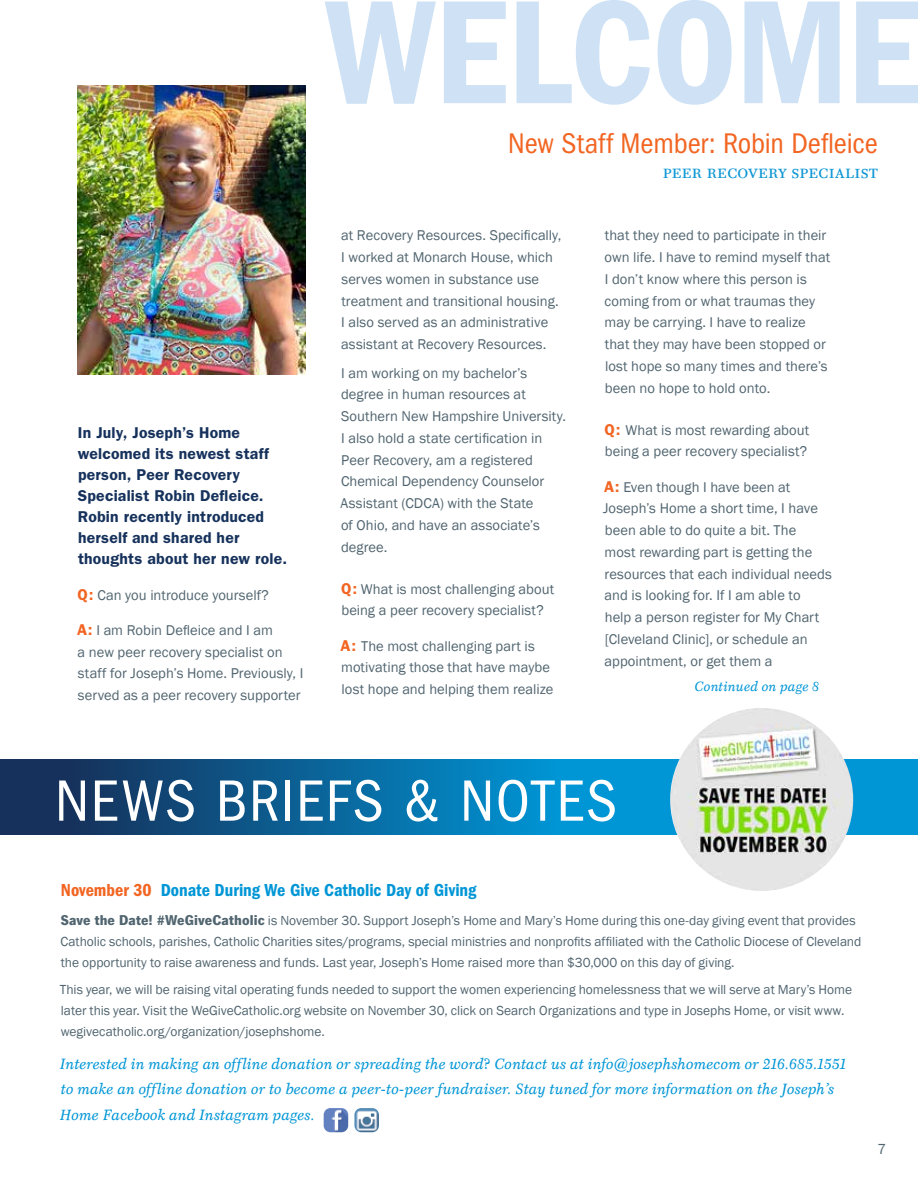
<style>
.page{position:relative;width:918px;height:1188px;background:#fff}
.page>*{position:absolute;margin:0;border:0;box-sizing:border-box;transform-origin:0 0}
.t1{font:condensed 60.15px "Franklin Gothic";letter-spacing:.03em;color:#fff}
.t2{font:condensed 29.4px "Franklin Gothic";letter-spacing:-.005em;color:#f26522}
.t3{font:600 condensed 18px "Franklin Gothic";color:#0096d6}
.t4{font:18px "Mt.Augustine Small Caps";letter-spacing:.015em;color:#0d96d4}
.t5{font:600 15.75px/21.1px "Franklin Gothic";letter-spacing:.015em;color:#16325c}
.t6{font:italic 15px/25.5px "Mt.Augustine";letter-spacing:.03em;color:#0096d6}
.t7{font:15px "Franklin Gothic";color:#516570}
.t8{font:14.55px/21.8px "Franklin Gothic";color:#516570}
.t9{font:13.5px/21px "Franklin Gothic";letter-spacing:-.005em;color:#516570}
.t10{font:italic 13.5px "Mt.Augustine";letter-spacing:.035em;color:#0096d6}
.s1{font-weight:600;font-size:15.75px;color:#f26522}
.s2{color:#f26522}
.s3{font-family:"News Gothic LT Std";font-weight:900;font-size:14.55px}
.s4{font-family:"Mt.Augustine Roman";font-style:normal}
</style>
<div class="page">
<img style="left:77px;top:86px;width:229px;height:289px">
<svg style="left:325px;top:0;width:593px;height:105px;fill:#cfe2f5"></svg>
<div style="left:0;top:759px;width:918px;height:75px;background:#0096d6"></div>
<div style="left:0;top:759px;width:578px;height:75px;background:linear-gradient(to right,#18274e,#0097d7)"></div>
<img style="left:324px;top:1108px;width:24px;height:24px">
<img style="left:354px;top:1108px;width:25px;height:24px">
<img style="left:670px;top:708px;width:183px;height:183px;border-radius:92px">
<p class="t5" style="left:78px;top:422px;width:211px">In July, Joseph’s Home welcomed its newest staff person, Peer Recovery<br>Specialist Robin Defleice.<br>Robin recently introduced herself and shared her thoughts about her new role.</p>
<p class="t8" style="left:78px;top:584px;width:193px"><span class="s1">Q:</span> Can you introduce yourself?</p>
<p class="t8" style="left:77px;top:620px;width:228px"><span class="s1">A:</span> I am Robin Defleice and I am<br>a new peer recovery specialist on staff for Joseph’s Home. Previously, I served as a peer recovery supporter</p>
<h2 class="t2" style="left:508px;top:127px;width:371px">New Staff Member: Robin Defleice</h2>
<p class="t4" style="left:663px;top:163px;width:217px">peer recovery specialist</p>
<p class="t8" style="left:341px;top:225px;width:222px">at Recovery Resources. Specifically, I worked at Monarch House, which serves women in substance use treatment and transitional housing.<br>I also served as an administrative assistant at Recovery Resources.</p>
<p class="t8" style="left:341px;top:362px;width:227px">I am working on my bachelor’s degree in human resources at<br>Southern New Hampshire University.<br>I also hold a state certification in<br>Peer Recovery, am a registered<br>Chemical Dependency Counselor<br>Assistant (CDCA) with the State<br>of Ohio, and have an associate’s degree.</p>
<p class="t8" style="left:341px;top:578px;width:215px"><span class="s1">Q:</span> What is most challenging about being a peer recovery specialist?</p>
<p class="t8" style="left:341px;top:635px;width:214px"><span class="s1">A:</span> The most challenging part is motivating those that have maybe lost hope and helping them realize</p>
<p class="t8" style="left:605px;top:225px;width:227px">that they need to participate in their own life. I have to remind myself that<br>I don’t know where this person is coming from or what traumas they may be carrying. I have to realize that they may have been stopped or lost hope so many times and there’s been no hope to hold onto.</p>
<p class="t8" style="left:605px;top:419px;width:206px"><span class="s1">Q:</span> What is most rewarding about being a peer recovery specialist?</p>
<p class="t8" style="left:603px;top:476px;width:230px"><span class="s1">A:</span> Even though I have been at<br>Joseph’s Home a short time, I have been able to do quite a bit. The<br>most rewarding part is getting the resources that each individual needs and is looking for. If I am able to<br>help a person register for My Chart [Cleveland Clinic], or schedule an appointment, or get them a</p>
<p class="t10" style="left:694px;top:681px;width:126px">Continued on page 8</p>
<h1 class="t1" style="left:55px;top:767px;width:563px">NEWS BRIEFS &amp; NOTES</h1>
<p class="t3" style="left:61px;top:880px;width:417px"><span class="s2">November 30</span> Donate During We Give Catholic Day of Giving</p>
<p class="t9" style="left:61px;top:910px;width:802px"><span class="s3">Save the Date! #WeGiveCatholic</span> is November 30. Support Joseph’s Home and Mary’s Home during this one-day giving event that provides<br>Catholic schools, parishes, Catholic Charities sites/programs, special ministries and nonprofits affiliated with the Catholic Diocese of Cleveland the opportunity to raise awareness and funds. Last year, Joseph’s Home raised more than $30,000 on this day of giving.</p>
<p class="t9" style="left:60px;top:980px;width:794px">This year, we will be raising vital operating funds needed to support the women experiencing homelessness that we will serve at Mary’s Home later this year. Visit the WeGiveCatholic.org website on November 30, click on Search Organizations and type in Josephs Home, or visit www. wegivecatholic.org/organization/josephshome.</p>
<p class="t6" style="left:60px;top:1052px;width:788px">Interested in making an offline donation or spreading the word<span class="s4">?</span> Contact us at info<span class="s4">@</span>josephshomecom or 216.685.1551 to make an offline donation or to become a peer-to-peer fundraiser. Stay tuned for more information on the Joseph’s<br>Home Facebook and Instagram pages.</p>
<p class="t7" style="left:878px;top:1139px;width:10px">7</p>
</div>
